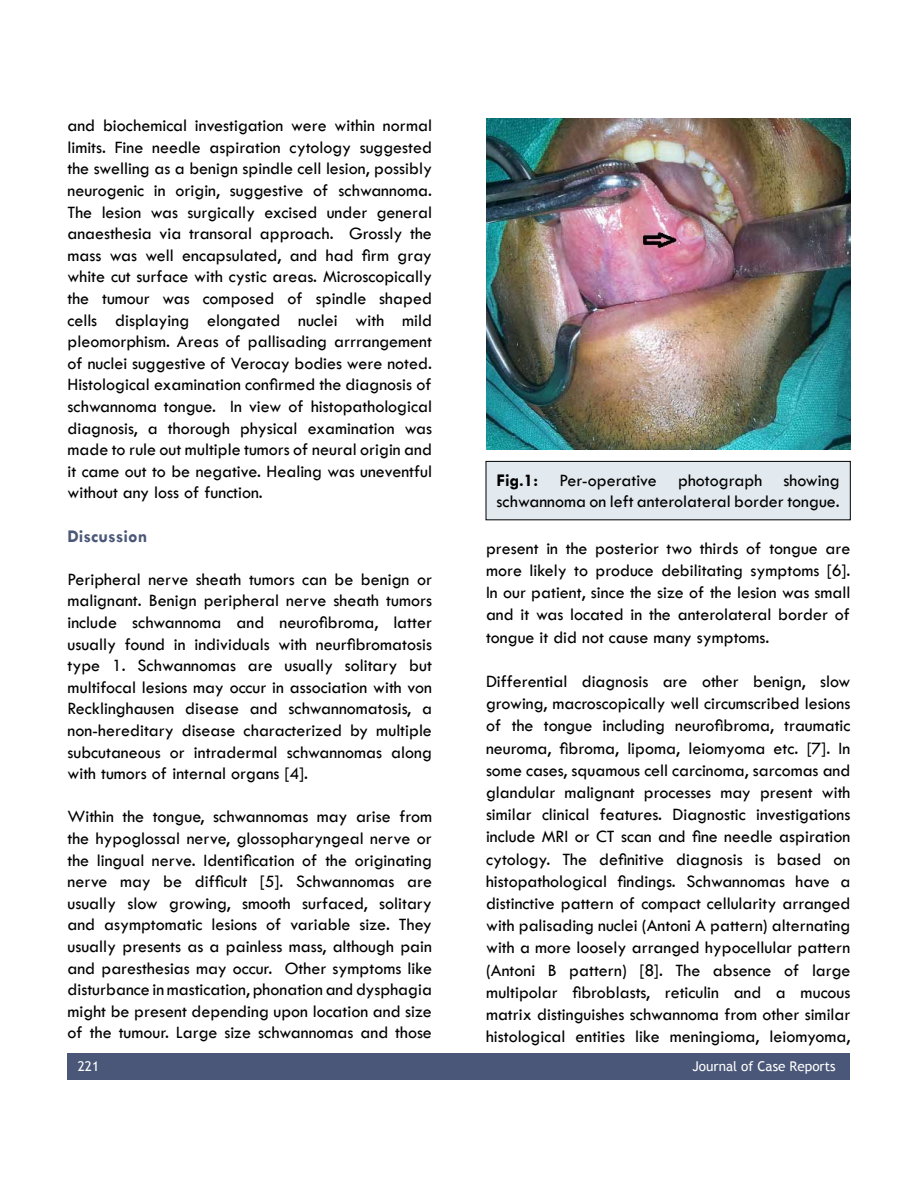
<style>
.page{position:relative;width:918px;height:1188px;background:#fff}
.page>*{position:absolute;margin:0;border:0;box-sizing:border-box;transform-origin:0 0}
.t1{font:18px/21.6px "Tw Cen";color:#000;text-align:justify}
.t2{font:700 18px "Tw Cen";color:#4a5778}
.t3{font:13.5px "Trebuchet MS";color:#fff}
.s1{font-weight:700}
</style>
<div class="page">
<div style="left:486px;top:461px;width:364px;height:59px;background:#e2e9ef"></div>
<div style="left:486px;top:461px;width:364px;height:59px;border:1px solid #000"></div>
<div style="left:68px;top:1053px;width:782px;height:27px;background:#4a5778"></div>
<img style="left:486px;top:119px;width:364px;height:331px">
<p class="t1" style="left:68px;top:115px;width:366px">and biochemical investigation were within normal limits. Fine needle aspiration cytology suggested the swelling as a benign spindle cell lesion, possibly neurogenic in origin, suggestive of schwannoma.<br>The lesion was surgically excised under general anaesthesia via transoral approach. Grossly the mass was well encapsulated, and had firm gray white cut surface with cystic areas. Microscopically the tumour was composed of spindle shaped cells displaying elongated nuclei with mild pleomorphism. Areas of pallisading arrrangement of nuclei suggestive of Verocay bodies were noted.<br>Histological examination confirmed the diagnosis of schwannoma tongue. In view of histopathological diagnosis, a thorough physical examination was made to rule out multiple tumors of neural origin and it came out to be negative. Healing was uneventful without any loss of function.</p>
<p class="t2" style="left:68px;top:525px;width:81px">Discussion</p>
<p class="t1" style="left:68px;top:568px;width:366px">Peripheral nerve sheath tumors can be benign or malignant. Benign peripheral nerve sheath tumors include schwannoma and neurofibroma, latter usually found in individuals with neurfibromatosis type 1. Schwannomas are usually solitary but multifocal lesions may occur in association with von Recklinghausen disease and schwannomatosis, a non-hereditary disease characterized by multiple subcutaneous or intradermal schwannomas along with tumors of internal organs [4].</p>
<p class="t1" style="left:68px;top:806px;width:366px">Within the tongue, schwannomas may arise from the hypoglossal nerve, glossopharyngeal nerve or the lingual nerve. Identification of the originating nerve may be difficult [5]. Schwannomas are usually slow growing, smooth surfaced, solitary and asymptomatic lesions of variable size. They usually presents as a painless mass, although pain and paresthesias may occur. Other symptoms like disturbance in mastication, phonation and dysphagia might be present depending upon location and size of the tumour. Large size schwannomas and those</p>
<p class="t1" style="left:497px;top:469px;width:345px"><span class="s1">Fig.1:</span> Per-operative photograph showing schwannoma on left anterolateral border tongue.</p>
<p class="t1" style="left:486px;top:537px;width:366px;line-height:22.2px">present in the posterior two thirds of tongue are more likely to produce debilitating symptoms [6].<br>In our patient, since the size of the lesion was small and it was located in the anterolateral border of tongue it did not cause many symptoms.</p>
<p class="t1" style="left:486px;top:670px;width:366px;line-height:22.2px">Differential diagnosis are other benign, slow growing, macroscopically well circumscribed lesions of the tongue including neurofibroma, traumatic neuroma, fibroma, lipoma, leiomyoma etc. [7]. In some cases, squamous cell carcinoma, sarcomas and glandular malignant processes may present with similar clinical features. Diagnostic investigations include MRI or CT scan and fine needle aspiration cytology. The definitive diagnosis is based on histopathological findings. Schwannomas have a distinctive pattern of compact cellularity arranged with palisading nuclei (Antoni A pattern) alternating with a more loosely arranged hypocellular pattern (Antoni B pattern) [8]. The absence of large multipolar fibroblasts, reticulin and a mucous matrix distinguishes schwannoma from other similar histological entities like meningioma, leiomyoma,</p>
<p class="t3" style="left:78px;top:1058px;width:23px">221</p>
<p class="t3" style="left:692px;top:1058px;width:145px">Journal of Case Reports</p>
</div>
